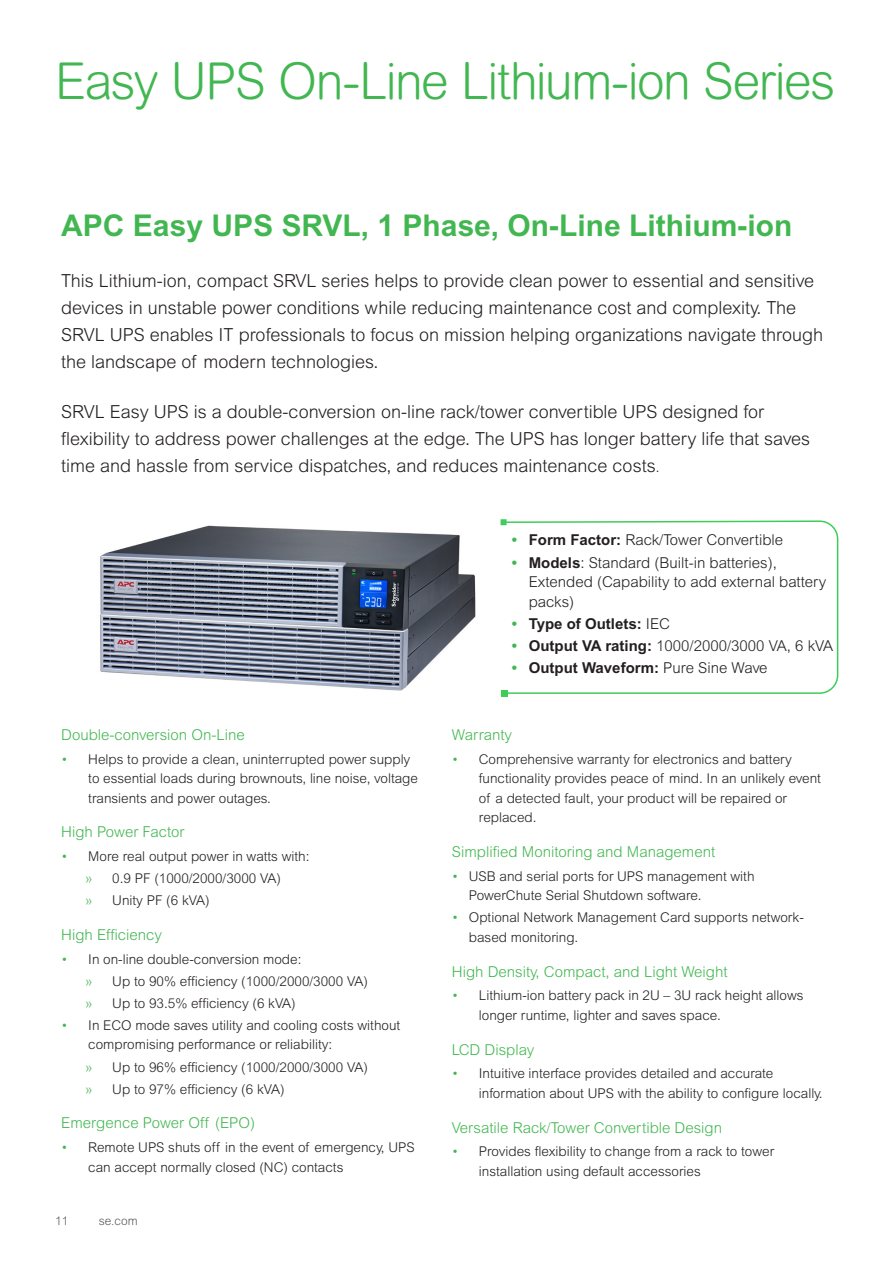
<style>
.page{position:relative;width:893px;height:1263px;background:#fff}
.page>*{position:absolute;margin:0;border:0;box-sizing:border-box;transform-origin:0 0}
.Page_Head{font:300 51px "Arial Rounded MT Pro";letter-spacing:-.03em;color:#42b751}
.Subhead_Style_1{font:700 30px "Arial MT Std";color:#42b751}
.Subhead_Style_1-2{font:300 18px/27px "Arial MT Std";color:#231f20}
.Subhead_Style_1-3{font:300 15px "Arial MT Std";color:#42b751}
.t1{font:300 15px/19.5px "Arial MT Std";color:#231f20}
.t2{font:700 15px "Arial MT Std";color:#231f20}
.t3{font:300 13.5px/19.5px "Arial MT Std";color:#231f20}
.url___LiO_footer{font:300 12px "Arial Rounded MT Pro";color:#57585a}
.s1{font-size:13.5px}
.s2{color:#42b751}
.s3{font-weight:700;color:#42b751}
.s4{font-weight:700}
.s5{font-weight:300}
</style>
<div class="page">
<img style="left:100px;top:525px;width:376px;height:166px">
<svg style="left:502px;top:521px;width:337px;height:173px"></svg>
<svg style="left:502px;top:690px;width:6px;height:6px"></svg>
<svg style="left:501px;top:519px;width:6px;height:6px"></svg>
<p class="Page_Head" style="left:55px;top:52px;width:781px">Easy UPS On-Line Lithium-ion Series</p>
<p class="Subhead_Style_1" style="left:61px;top:208px;width:733px">APC Easy UPS SRVL, 1 Phase, On-Line Lithium-ion</p>
<p class="Subhead_Style_1-2" style="left:61px;top:267px;width:763px">This Lithium-ion, compact SRVL series helps to provide clean power to essential and sensitive devices in unstable power conditions while reducing maintenance cost and complexity. The SRVL UPS enables IT professionals to focus on mission helping organizations navigate through the landscape of modern technologies.</p>
<p class="Subhead_Style_1-2" style="left:61px;top:398px;width:750px">SRVL Easy UPS is a double-conversion on-line rack/tower convertible UPS designed for flexibility to address power challenges at the edge. The UPS has longer battery life that saves time and hassle from service dispatches, and reduces maintenance costs<span class="s1">.</span></p>
<p class="Subhead_Style_1-3" style="left:61px;top:726px;width:185px">Double-conversion On-Line</p>
<p class="t3" style="left:88px;top:749px;width:331px;text-indent:-27px"><span class="s2">•</span> Helps to provide a clean, uninterrupted power supply to essential loads during brownouts, line noise, voltage transients and power outages.</p>
<p class="Subhead_Style_1-3" style="left:61px;top:823px;width:125px">High Power Factor</p>
<p class="t3" style="left:61px;top:847px;width:250px"><span class="s2">•</span> More real output power in watts with:</p>
<p class="t3" style="left:85px;top:869px;width:197px"><span class="s2">»</span> 0.9 PF (1000/2000/3000 VA)</p>
<p class="t3" style="left:85px;top:891px;width:126px"><span class="s2">»</span> Unity PF (6 kVA)</p>
<p class="Subhead_Style_1-3" style="left:61px;top:926px;width:102px">High Efficiency</p>
<p class="t3" style="left:61px;top:949px;width:242px"><span class="s2">•</span> In on-line double-conversion mode:</p>
<p class="t3" style="left:85px;top:971px;width:284px"><span class="s2">»</span> Up to 90% efficiency (1000/2000/3000 VA)</p>
<p class="t3" style="left:85px;top:993px;width:212px"><span class="s2">»</span> Up to 93.5% efficiency (6 kVA)</p>
<p class="t3" style="left:88px;top:1015px;width:313px;text-indent:-27px"><span class="s2">•</span> In ECO mode saves utility and cooling costs without compromising performance or reliability:</p>
<p class="t3" style="left:85px;top:1057px;width:284px"><span class="s2">»</span> Up to 96% efficiency (1000/2000/3000 VA)</p>
<p class="t3" style="left:85px;top:1079px;width:201px"><span class="s2">»</span> Up to 97% efficiency (6 kVA)</p>
<p class="Subhead_Style_1-3" style="left:61px;top:1114px;width:195px">Emergence Power Off (EPO)</p>
<p class="t3" style="left:88px;top:1137px;width:328px;text-indent:-27px"><span class="s2">•</span> Remote UPS shuts off in the event of emergency, UPS can accept normally closed (NC) contacts</p>
<p class="url___LiO_footer" style="left:55px;top:1214px;width:15px">11</p>
<p class="url___LiO_footer" style="left:99px;top:1214px;width:40px">se.com</p>
<p class="t1" style="left:512px;top:530px;width:273px"><span class="s3">•</span> <span class="s4">Form Factor:</span> Rack/Tower Convertible</p>
<p class="t1" style="left:529px;top:552px;width:299px;text-indent:-17px"><span class="s3">•</span> <span class="s4">Models</span>: Standard (Built-in batteries),<br>Extended (Capability to add external battery packs)</p>
<p class="t2" style="left:512px;top:614px;width:160px"><span class="s2">•</span> Type of Outlets: <span class="s5">IEC</span></p>
<p class="t1" style="left:512px;top:635px;width:323px"><span class="s3">•</span> <span class="s4">Output VA rating:</span> 1000/2000/3000 VA, 6 kVA</p>
<p class="t2" style="left:512px;top:659px;width:257px"><span class="s2">•</span> Output Waveform: <span class="s5">Pure Sine Wave</span></p>
<p class="Subhead_Style_1-3" style="left:452px;top:726px;width:62px">Warranty</p>
<p class="t3" style="left:479px;top:749px;width:344px;text-indent:-27px"><span class="s2">•</span> Comprehensive warranty for electronics and battery functionality provides peace of mind. In an unlikely event of a detected fault, your product will be repaired or replaced.</p>
<p class="Subhead_Style_1-3" style="left:452px;top:843px;width:265px">Simplified Monitoring and Management</p>
<p class="t3" style="left:469px;top:866px;width:287px;text-indent:-17px"><span class="s2">•</span> USB and serial ports for UPS management with<br>PowerChute Serial Shutdown software.</p>
<p class="t3" style="left:469px;top:908px;width:336px;text-indent:-17px"><span class="s2">•</span> Optional Network Management Card supports network&shy;based monitoring.</p>
<p class="Subhead_Style_1-3" style="left:452px;top:963px;width:277px">High Density, Compact, and Light Weight</p>
<p class="t3" style="left:479px;top:986px;width:326px;text-indent:-27px"><span class="s2">•</span> Lithium-ion battery pack in 2U – 3U rack height allows longer runtime, lighter and saves space.</p>
<p class="Subhead_Style_1-3" style="left:452px;top:1041px;width:84px">LCD Display</p>
<p class="t3" style="left:479px;top:1064px;width:345px;text-indent:-27px"><span class="s2">•</span> Intuitive interface provides detailed and accurate information about UPS with the ability to configure locally.</p>
<p class="Subhead_Style_1-3" style="left:452px;top:1119px;width:272px">Versatile Rack/Tower Convertible Design</p>
<p class="t3" style="left:479px;top:1142px;width:297px;text-indent:-27px"><span class="s2">•</span> Provides flexibility to change from a rack to tower installation using default accessories</p>
</div>
